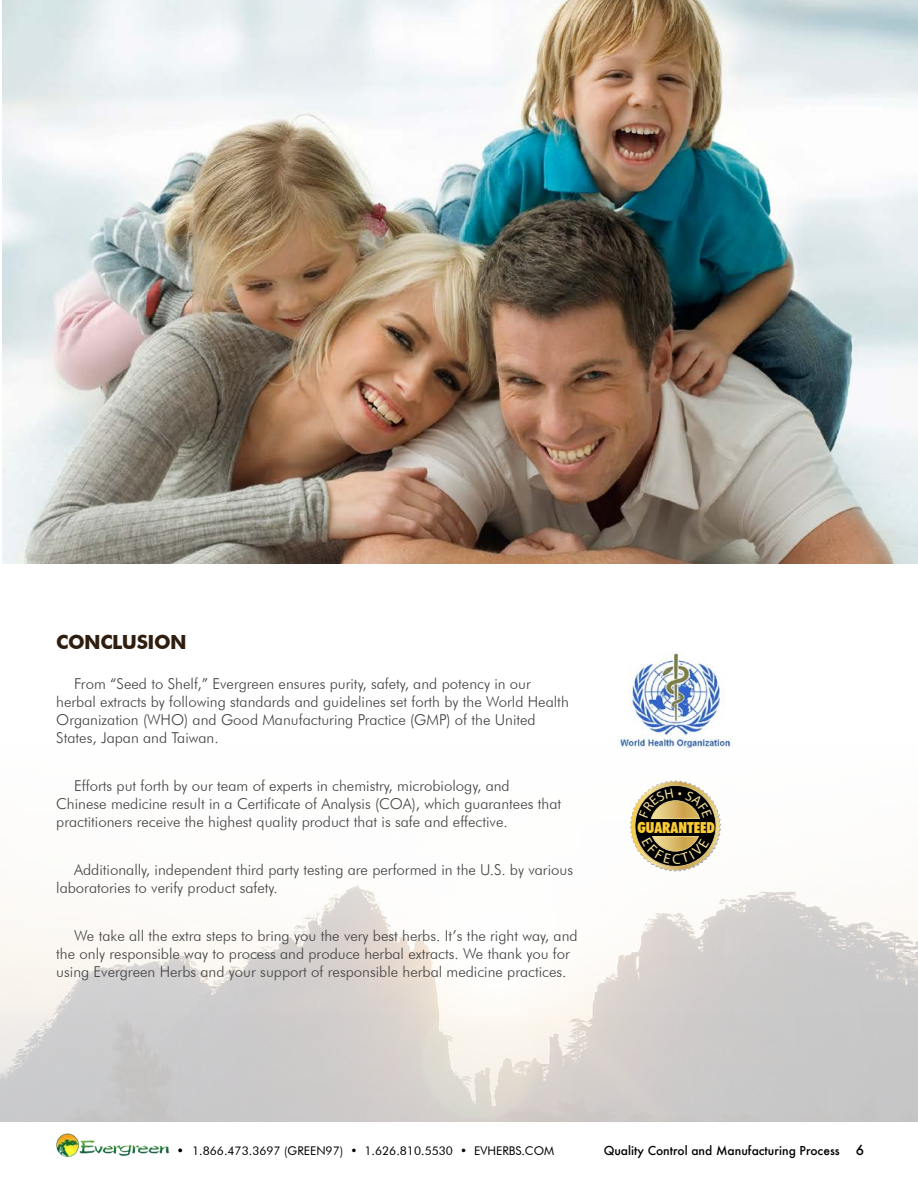
<style>
.page{position:relative;width:918px;height:1188px;background:#fff}
.page>*{position:absolute;margin:0;border:0;box-sizing:border-box;transform-origin:0 0}
.t1{font:700 19.5px "Futura BT";letter-spacing:-.025em;color:#2f1e10}
.t2{font:900 condensed 15.15px "Futura BT";color:#fbcb34}
.t3{font:300 15px/18px "Futura BT";color:#414042}
.t4{font:12px "Futura BT";color:#000}
.t5{font:500 12px "Futura";color:#000}
.s1{font-family:"Futura";font-weight:500}
.s2{font-size:13.5px}
</style>
<div class="page">
<img style="left:56px;top:1133px;width:114px;height:25px">
<img style="left:0;top:885px;width:918px;height:237px">
<img style="left:2px;top:0;width:916px;height:564px">
<img style="left:617px;top:652px;width:116px;height:96px">
<svg style="left:630px;top:780px;width:91px;height:92px"></svg>
<h1 class="t1" style="left:56px;top:630px;width:132px">CONCLUSION</h1>
<p class="t3" style="left:56px;top:675px;width:514px;text-indent:18px">From “Seed to Shelf,” Evergreen ensures purity, safety, and potency in our herbal extracts by following standards and guidelines set forth by the World Health Organization (WHO) and Good Manufacturing Practice (GMP) of the United States, Japan and Taiwan.</p>
<p class="t3" style="left:56px;top:777px;width:507px;text-indent:18px">Efforts put forth by our team of experts in chemistry, microbiology, and<br>Chinese medicine result in a Certificate of Analysis (COA), which guarantees that practitioners receive the highest quality product that is safe and effective.</p>
<p class="t3" style="left:56px;top:861px;width:518px;text-indent:18px">Additionally, independent third party testing are performed in the U.S. by various laboratories to verify product safety.</p>
<p class="t3" style="left:56px;top:927px;width:523px;text-indent:18px">We take all the extra steps to bring you the very best herbs. It’s the right way, and the only responsible way to process and produce herbal extracts. We thank you for using Evergreen Herbs and your support of responsible herbal medicine practices.</p>
<p class="t2" style="left:638px;top:818px;width:79px">GUARANTEED</p>
<p class="t4" style="left:176px;top:1143px;width:380px"><span class="s1">•</span> 1.866.473.3697 (GREEN97) • 1.626.810.5530 • EVHERBS.COM</p>
<p class="t5" style="left:604px;top:1142px;width:262px">Quality Control and Manufacturing Process <span class="s2">6</span></p>
</div>
